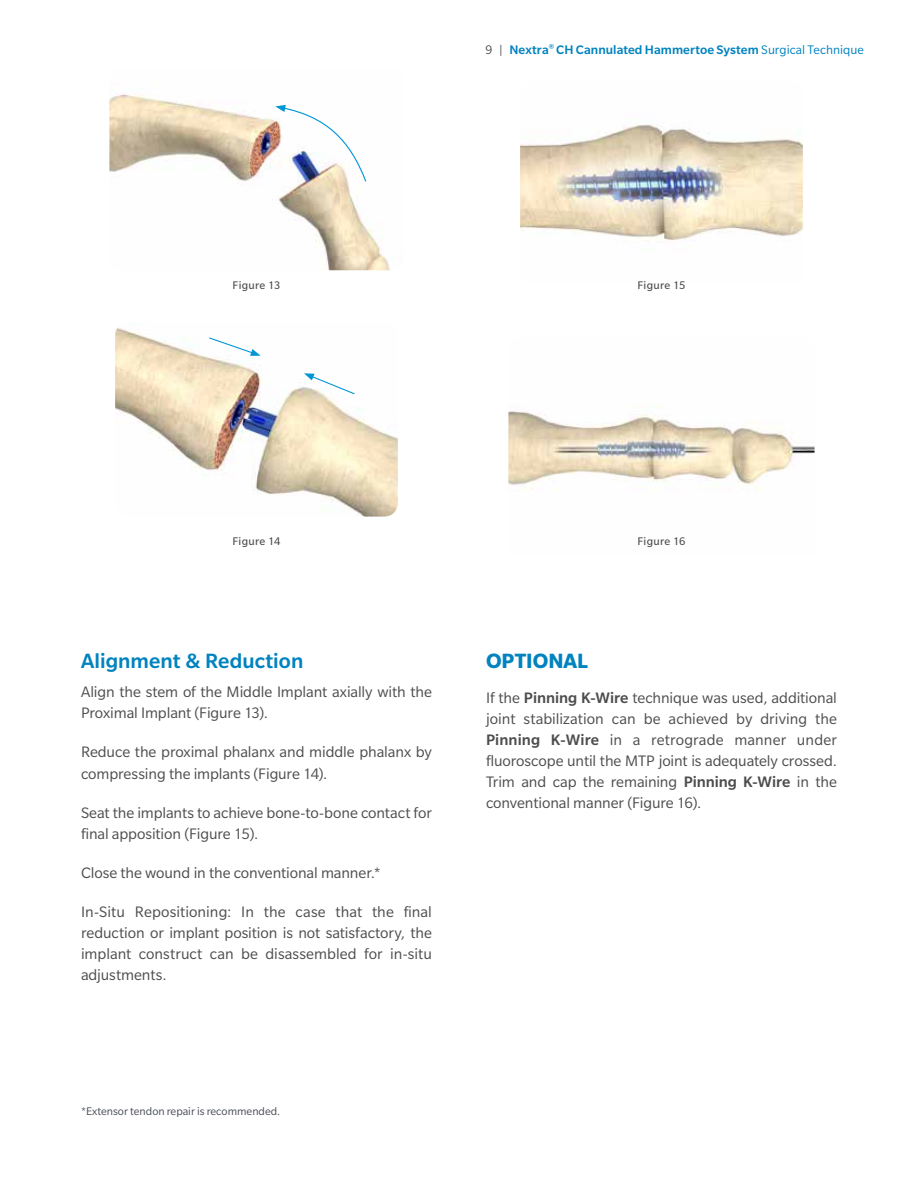
<style>
.page{position:relative;width:918px;height:1188px;background:#fff}
.page>*{position:absolute;margin:0;border:0;box-sizing:border-box;transform-origin:0 0}
.t1{font:500 22.5px "Slate Pro";color:#0083bf}
.t2{font:700 22.5px "Slate Pro";color:#0083bf}
.t3{font:16.5px/21px "Slate Pro";letter-spacing:-.005em;color:#4d4d4f}
.t4{font:500 13.5px "Slate Pro";letter-spacing:.005em;color:#0083bf}
.t5{font:12px "Slate Pro";color:#484d56}
.t6{font:12px "Slate Pro";letter-spacing:.025em;color:#4d4d4f}
.s1{font-weight:400;color:#4d4d4f}
.s2{font-weight:400}
.s3{font-weight:500}
</style>
<div class="page">
<img style="left:508px;top:405px;width:307px;height:86px">
<img style="left:520px;top:124px;width:283px;height:119px">
<img style="left:109px;top:94px;width:281px;height:176px">
<img style="left:275px;top:105px;width:92px;height:78px">
<img style="left:115px;top:327px;width:283px;height:190px">
<svg style="left:304px;top:373px;width:52px;height:22px"></svg>
<svg style="left:208px;top:337px;width:53px;height:19px"></svg>
<p class="t4" style="left:485px;top:42px;width:380px"><span class="s1">9 |</span> Nextra<sup>®</sup> CH Cannulated Hammertoe System <span class="s2">Surgical Technique</span></p>
<p class="t6" style="left:233px;top:279px;width:49px">Figure 13</p>
<p class="t6" style="left:638px;top:279px;width:49px">Figure 15</p>
<p class="t6" style="left:233px;top:535px;width:49px">Figure 14</p>
<h1 class="t1" style="left:81px;top:649px;width:224px">Alignment &amp; Reduction</h1>
<p class="t3" style="left:81px;top:682px;width:353px">Align the stem of the Middle Implant axially with the<br>Proximal Implant (Figure 13).</p>
<p class="t3" style="left:81px;top:742px;width:353px">Reduce the proximal phalanx and middle phalanx by compressing the implants (Figure 14).</p>
<p class="t3" style="left:81px;top:802px;width:353px">Seat the implants to achieve bone-to-bone contact for final apposition (Figure 15).</p>
<p class="t3" style="left:81px;top:862px;width:301px">Close the wound in the conventional manner.*</p>
<p class="t3" style="left:81px;top:901px;width:353px;text-align:justify">In-Situ Repositioning: In the case that the final reduction or implant position is not satisfactory, the implant construct can be disassembled for in-situ adjustments.</p>
<p class="t5" style="left:81px;top:1105px;width:201px">*Extensor tendon repair is recommended.</p>
<p class="t6" style="left:637px;top:535px;width:50px">Figure 16</p>
<h1 class="t2" style="left:486px;top:649px;width:104px">OPTIONAL</h1>
<p class="t3" style="left:486px;top:687px;width:353px;text-align:justify">If the <span class="s3">Pinning K-Wire</span> technique was used, additional joint stabilization can be achieved by driving the <span class="s3">Pinning K-Wire</span> in a retrograde manner under fluoroscope until the MTP joint is adequately crossed.<br>Trim and cap the remaining <span class="s3">Pinning K-Wire</span> in the conventional manner (Figure 16).</p>
</div>
